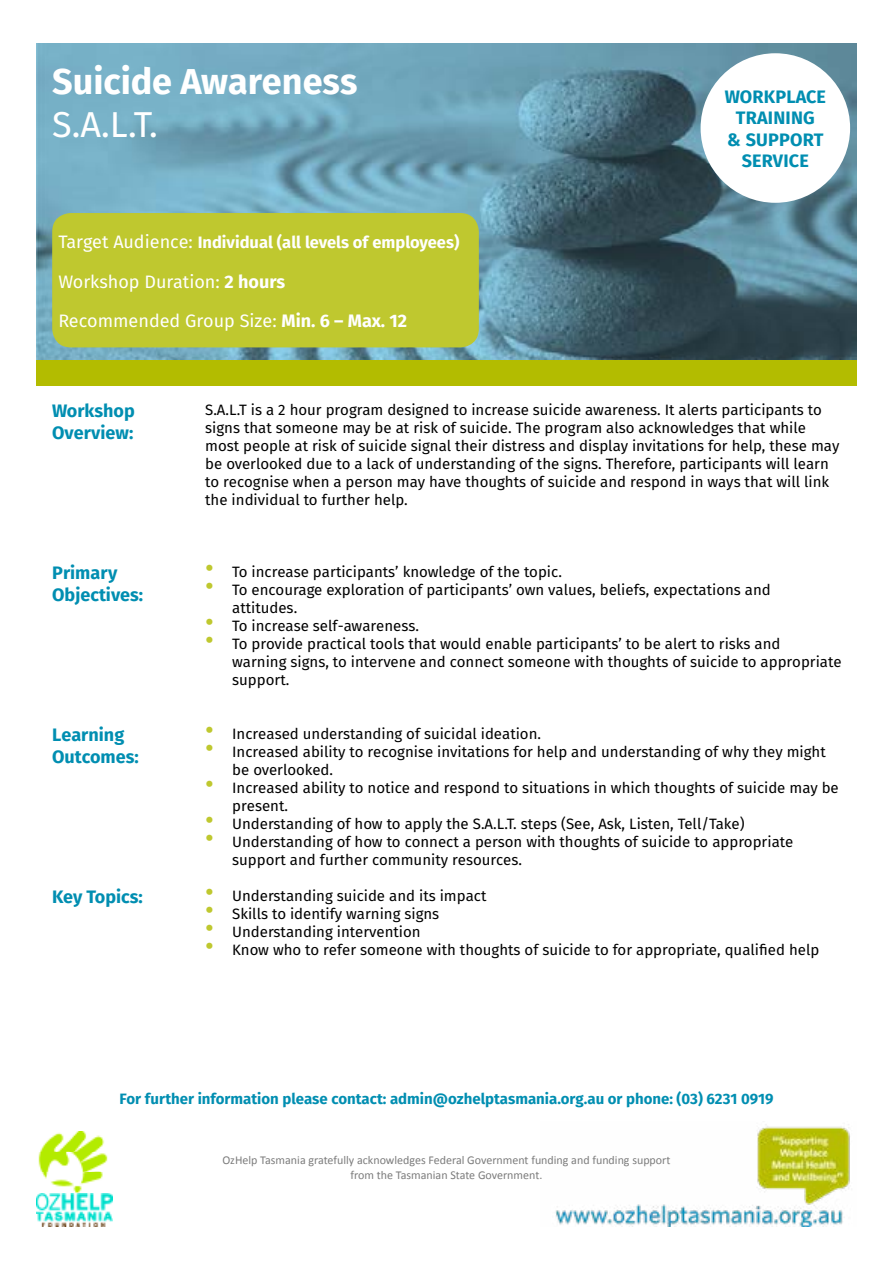
<style>
.page{position:relative;width:893px;height:1263px;background:#fff}
.page>*{position:absolute;margin:0;border:0;box-sizing:border-box;transform-origin:0 0}
.t1{font:700 36px "Fira Sans";color:#fff}
.t2{font:36px "Fira Sans";color:#fff}
.t3{font:700 18px/21.6px "Fira Sans";color:#008eb1}
.t4{font:18px "Fira Sans";color:#fff}
.t5{font:700 16.5px "Fira Sans";color:#fff}
.t6{font:15px/18px "Fira Sans";color:#000}
.t7{font:700 15px "Fira Sans";color:#008eb1}
.t8{font:12px/14.4px "Calibri";color:#7c7c7c;text-align:center}
.s1{font-weight:400;font-size:18px}
.s2{font-weight:700}
.s3{font-size:27px;color:#bfc82f}
</style>
<div class="page">
<img style="left:555px;top:1124px;width:295px;height:103px">
<img style="left:36px;top:1132px;width:76px;height:95px">
<img style="left:36px;top:44px;width:821px;height:316px">
<div style="left:36px;top:360px;width:821px;height:26px;background:#b3bc00"></div>
<div style="left:701px;top:53px;width:149px;height:150px;background:#fff;border-radius:50%"></div>
<div style="left:53px;top:214px;width:425px;height:133px;background:#bfc82f;border-radius:18px"></div>
<div style="left:52px;top:213px;width:427px;height:134px;border:2px solid #bfc82f;border-radius:18px"></div>
<h1 class="t1" style="left:52px;top:56px;width:307px">Suicide Awareness</h1>
<h1 class="t2" style="left:52px;top:99px;width:107px">S.A.L.T.</h1>
<p class="t5" style="left:58px;top:231px;width:402px"><span class="s1">Target Audience:</span> Individual (all levels of employees)</p>
<p class="t4" style="left:58px;top:269px;width:228px">Workshop Duration: <span class="s2">2 hours</span></p>
<p class="t4" style="left:58px;top:308px;width:350px">Recommended Group Size: <span class="s2">Min. 6 – Max. 12</span></p>
<p class="t3" style="left:725px;top:87px;width:103px;text-align:center">WORKPLACE<br>TRAINING<br>&amp; SUPPORT<br>SERVICE</p>
<p class="t3" style="left:52px;top:401px;width:84px">Workshop<br>Overview:</p>
<p class="t6" style="left:205px;top:402px;width:636px">S.A.L.T is a 2 hour program designed to increase suicide awareness. It alerts participants to signs that someone may be at risk of suicide. The program also acknowledges that while most people at risk of suicide signal their distress and display invitations for help, these may be overlooked due to a lack of understanding of the signs. Therefore, participants will learn to recognise when a person may have thoughts of suicide and respond in ways that will link the individual to further help.</p>
<p class="t3" style="left:52px;top:563px;width:92px">Primary<br>Objectives:</p>
<p class="t3" style="left:52px;top:725px;width:88px">Learning<br>Outcomes:</p>
<p class="t3" style="left:52px;top:887px;width:92px">Key Topics:</p>
<p class="t6" style="left:205px;top:564px;width:358px"><span class="s3">•</span> To increase participants’ knowledge of the topic.</p>
<p class="t6" style="left:232px;top:582px;width:540px;text-indent:-27px"><span class="s3">•</span> To encourage exploration of participants’ own values, beliefs, expectations and attitudes.</p>
<p class="t6" style="left:205px;top:618px;width:215px"><span class="s3">•</span> To increase self-awareness.</p>
<p class="t6" style="left:232px;top:636px;width:611px;text-indent:-27px"><span class="s3">•</span> To provide practical tools that would enable participants’ to be alert to risks and<br>warning signs, to intervene and connect someone with thoughts of suicide to appropriate support.</p>
<p class="t6" style="left:205px;top:726px;width:337px"><span class="s3">•</span> Increased understanding of suicidal ideation.</p>
<p class="t6" style="left:232px;top:744px;width:595px;text-indent:-27px"><span class="s3">•</span> Increased ability to recognise invitations for help and understanding of why they might be overlooked.</p>
<p class="t6" style="left:232px;top:780px;width:608px;text-indent:-27px"><span class="s3">•</span> Increased ability to notice and respond to situations in which thoughts of suicide may be present.</p>
<p class="t6" style="left:205px;top:816px;width:541px"><span class="s3">•</span> Understanding of how to apply the S.A.L.T. steps (See, Ask, Listen, Tell/Take)</p>
<p class="t6" style="left:232px;top:834px;width:563px;text-indent:-27px"><span class="s3">•</span> Understanding of how to connect a person with thoughts of suicide to appropriate support and further community resources.</p>
<p class="t6" style="left:205px;top:888px;width:283px"><span class="s3">•</span> Understanding suicide and its impact</p>
<p class="t6" style="left:205px;top:906px;width:236px"><span class="s3">•</span> Skills to identify warning signs</p>
<p class="t6" style="left:205px;top:924px;width:217px"><span class="s3">•</span> Understanding intervention</p>
<p class="t6" style="left:205px;top:942px;width:616px"><span class="s3">•</span> Know who to refer someone with thoughts of suicide to for appropriate, qualified help</p>
<p class="t7" style="left:119px;top:1088px;width:656px">For further information please contact: admin@ozhelptasmania.org.au or phone: (03) 6231 0919</p>
<p class="t8" style="left:222px;top:1153px;width:449px">OzHelp Tasmania gratefully acknowledges Federal Government funding and funding support from the Tasmanian State Government.</p>
</div>
